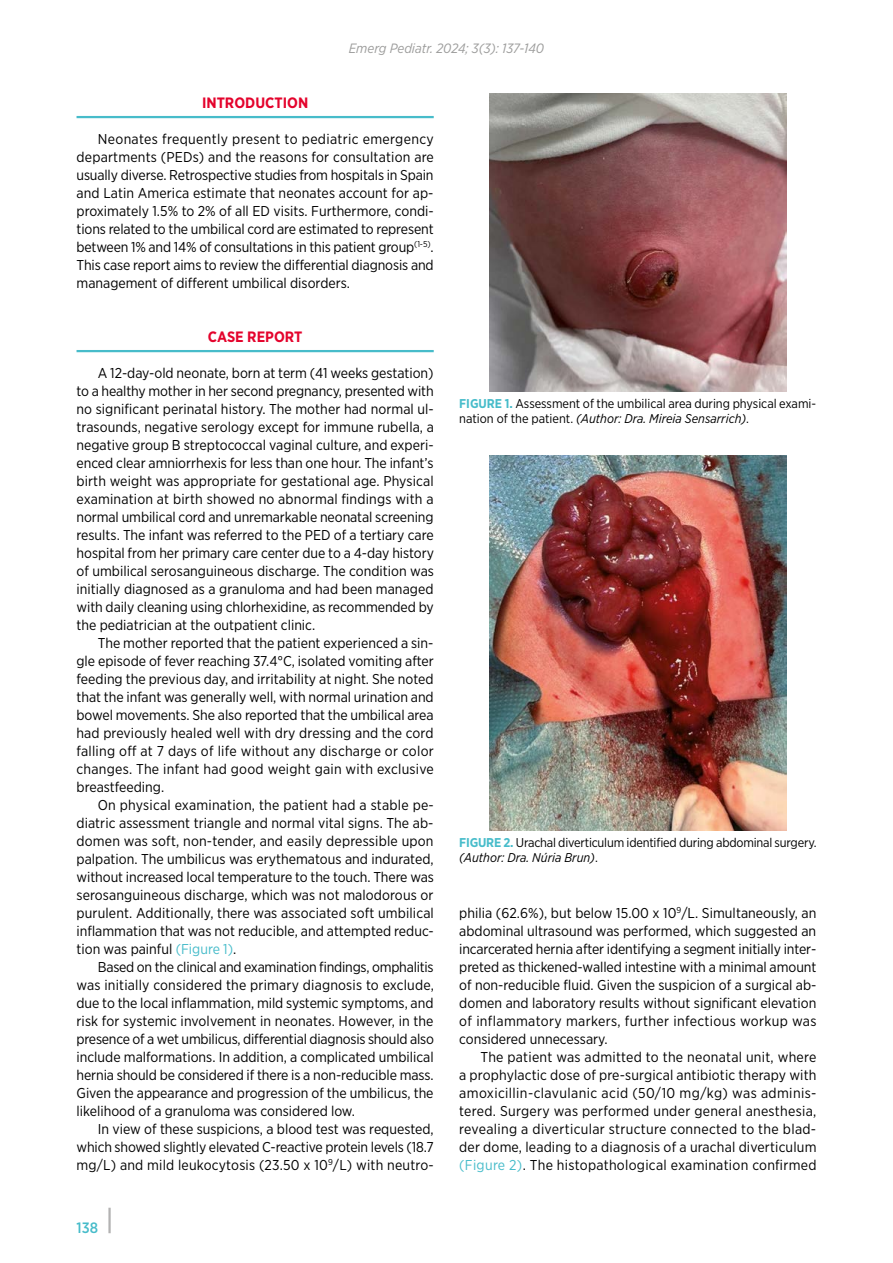
<style>
.page{position:relative;width:893px;height:1263px;background:#fff}
.page>*{position:absolute;margin:0;border:0;box-sizing:border-box;transform-origin:0 0}
.t1{font:700 15px "Gotham Narrow";color:#e4032c}
.t2{font:500 15px "Gotham Narrow";color:#47bcca}
.t3{font:14.25px/18px "Gotham Narrow";color:#000;text-align:justify}
.t4{font:italic 13.5px "Gotham Narrow";color:#9d9d9c}
.t5{font:12.75px/15px "Gotham Narrow";letter-spacing:-.015em;color:#000}
.s1{color:#47bcca}
.s2{font-weight:700;color:#47bcca}
.s3{font-style:italic}
</style>
<div class="page">
<hr style="left:108px;top:1208px;width:3px;height:25px;background:#b3b2b2">
<hr style="left:77px;top:116px;width:357px;height:2px;background:#47bcca">
<hr style="left:77px;top:350px;width:357px;height:2px;background:#47bcca">
<img style="left:489px;top:94px;width:298px;height:297px">
<img style="left:489px;top:455px;width:298px;height:375px">
<p class="t4" style="left:349px;top:40px;width:197px">Emerg Pediatr. 2024; 3(3): 137-140</p>
<p class="t1" style="left:202px;top:93px;width:108px">INTRODUCTION</p>
<p class="t3" style="left:77px;top:130px;width:359px;text-indent:21px">Neonates frequently present to pediatric emergency departments (PEDs) and the reasons for consultation are usually diverse. Retrospective studies from hospitals in Spain and Latin America estimate that neonates account for ap&shy;proximately 1.5% to 2% of all ED visits. Furthermore, condi&shy;tions related to the umbilical cord are estimated to represent between 1% and 14% of consultations in this patient group<sup>(1-5)</sup>.<br>This case report aims to review the differential diagnosis and management of different umbilical disorders.</p>
<p class="t1" style="left:208px;top:327px;width:96px">CASE REPORT</p>
<p class="t3" style="left:77px;top:364px;width:359px;text-indent:21px">A 12-day-old neonate, born at term (41 weeks gestation) to a healthy mother in her second pregnancy, presented with no significant perinatal history. The mother had normal ul&shy;trasounds, negative serology except for immune rubella, a negative group B streptococcal vaginal culture, and experi&shy;enced clear amniorrhexis for less than one hour. The infant’s birth weight was appropriate for gestational age. Physical examination at birth showed no abnormal findings with a normal umbilical cord and unremarkable neonatal screening results. The infant was referred to the PED of a tertiary care hospital from her primary care center due to a 4-day history of umbilical serosanguineous discharge. The condition was initially diagnosed as a granuloma and had been managed with daily cleaning using chlorhexidine, as recommended by the pediatrician at the outpatient clinic.</p>
<p class="t3" style="left:77px;top:634px;width:359px;text-indent:21px">The mother reported that the patient experienced a sin&shy;gle episode of fever reaching 37.4°C, isolated vomiting after feeding the previous day, and irritability at night. She noted that the infant was generally well, with normal urination and bowel movements. She also reported that the umbilical area had previously healed well with dry dressing and the cord falling off at 7 days of life without any discharge or color changes. The infant had good weight gain with exclusive breastfeeding.</p>
<p class="t3" style="left:77px;top:796px;width:359px;text-indent:21px">On physical examination, the patient had a stable pe&shy;diatric assessment triangle and normal vital signs. The ab&shy;domen was soft, non-tender, and easily depressible upon palpation. The umbilicus was erythematous and indurated, without increased local temperature to the touch. There was serosanguineous discharge, which was not malodorous or purulent. Additionally, there was associated soft umbilical inflammation that was not reducible, and attempted reduc&shy;tion was painful <span class="s1">(Figure 1)</span>.</p>
<p class="t3" style="left:77px;top:958px;width:359px;text-indent:21px">Based on the clinical and examination findings, omphalitis was initially considered the primary diagnosis to exclude, due to the local inflammation, mild systemic symptoms, and risk for systemic involvement in neonates. However, in the presence of a wet umbilicus, differential diagnosis should also include malformations. In addition, a complicated umbilical hernia should be considered if there is a non-reducible mass.<br>Given the appearance and progression of the umbilicus, the likelihood of a granuloma was considered low.</p>
<p class="t3" style="left:77px;top:1120px;width:359px;text-indent:21px">In view of these suspicions, a blood test was requested, which showed slightly elevated C-reactive protein levels (18.7 mg/L) and mild leukocytosis (23.50 x 10<sup>9</sup>/L) with neutro-</p>
<p class="t2" style="left:77px;top:1218px;width:23px">138</p>
<p class="t5" style="left:459px;top:396px;width:358px"><span class="s2">FIGURE 1.</span> Assessment of the umbilical area during physical exami&shy;nation of the patient. <span class="s3">(Author: Dra. Mireia Sensarrich)</span>.</p>
<p class="t5" style="left:459px;top:835px;width:359px"><span class="s2">FIGURE 2.</span> Urachal diverticulum identified during abdominal surgery. <span class="s3">(Author: Dra. Núria Brun)</span>.</p>
<p class="t3" style="left:459px;top:904px;width:359px">philia (62.6%), but below 15.00 x 10<sup>9</sup>/L. Simultaneously, an abdominal ultrasound was performed, which suggested an incarcerated hernia after identifying a segment initially inter&shy;preted as thickened-walled intestine with a minimal amount of non-reducible fluid. Given the suspicion of a surgical ab&shy;domen and laboratory results without significant elevation of inflammatory markers, further infectious workup was considered unnecessary.</p>
<p class="t3" style="left:459px;top:1048px;width:359px;text-indent:21px">The patient was admitted to the neonatal unit, where a prophylactic dose of pre-surgical antibiotic therapy with amoxicillin-clavulanic acid (50/10 mg/kg) was adminis&shy;tered. Surgery was performed under general anesthesia, revealing a diverticular structure connected to the blad&shy;der dome, leading to a diagnosis of a urachal diverticulum <span class="s1">(Figure 2)</span>. The histopathological examination confirmed</p>
</div>
